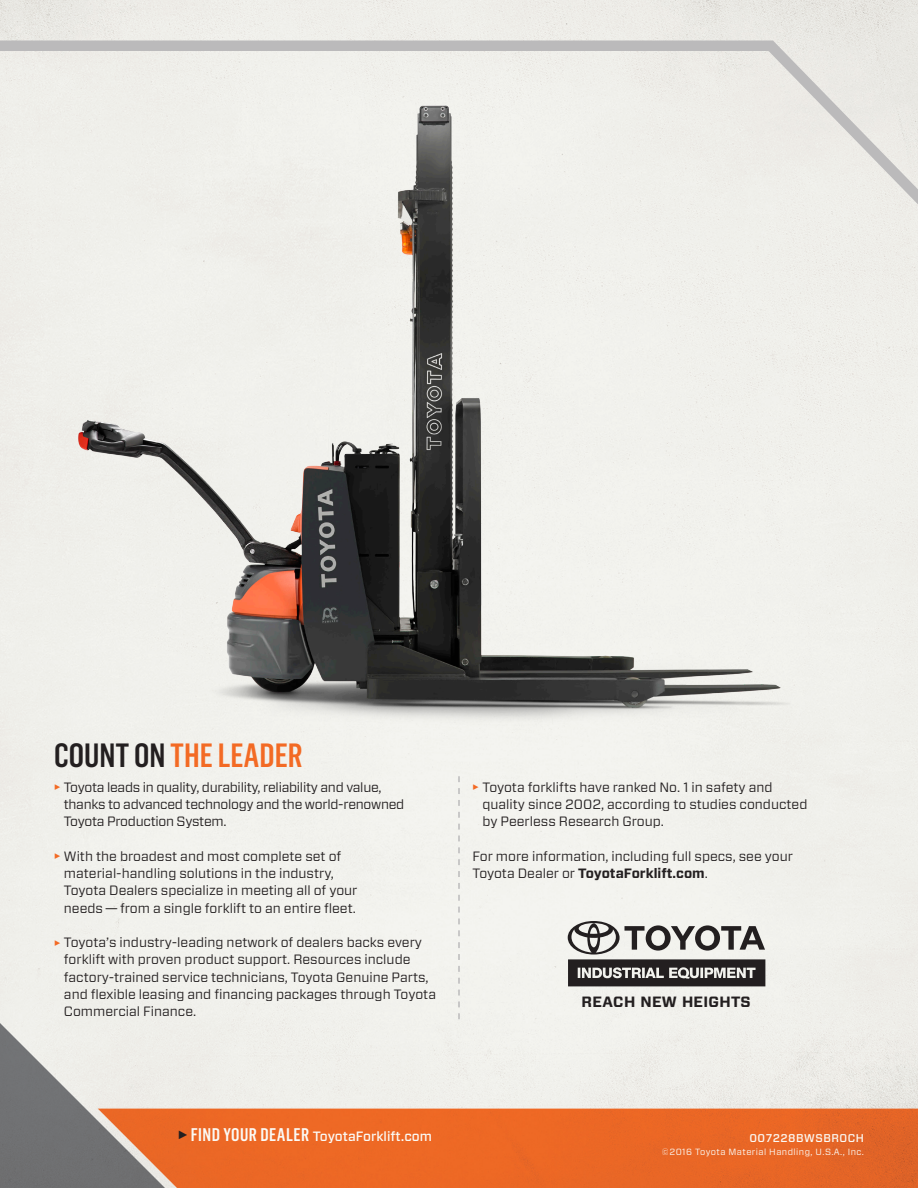
<style>
.page{position:relative;width:918px;height:1188px;background:#fff}
.page>*{position:absolute;margin:0;border:0;box-sizing:border-box;transform-origin:0 0}
.body_copy{font:500 33px "Flama Condensed";color:#f36a24}
.t1{font:700 14.85px "Forza";letter-spacing:.02em;color:#231f20}
.body_copy-2{font:13.5px/17.2px "Forza";color:#231f20}
.body_copy-3{font:13.5px/17.2px "Forza";letter-spacing:-.02em;color:#231f20}
.body_copy-4{font:500 13.5px "Forza";color:#fbfaf5}
.t2{font:500 11.25px "Forza";letter-spacing:.05em;color:#fbfaf5}
.t3{font:9px "Forza";letter-spacing:.05em;color:#fbfaf5}
.s1{color:#231f20}
.s2{font-family:"Flama Condensed";font-weight:500;font-size:16.5px;color:#f36a24}
.s3{font-weight:700}
.s4{font-family:"Flama Condensed";font-size:25.5px;color:#231f20}
.s5{font-family:"Flama Condensed";font-size:18px}
</style>
<div class="page">
<img style="left:0;top:0;width:918px;height:1188px">
<svg style="left:0;top:35px;width:918px;height:201px"></svg>
<svg style="left:568px;top:921px;width:197px;height:65px"></svg>
<svg style="left:458px;top:776px;width:2px;height:243px"></svg>
<img style="left:56px;top:81px;width:748px;height:652px">
<p class="body_copy" style="left:54px;top:735px;width:250px"><span class="s1">COUNT ON</span> THE LEADER</p>
<p class="body_copy-3" style="left:64px;top:778px;width:342px;text-indent:-10px"><span class="s2">►</span> Toyota leads in quality, durability, reliability and value, thanks to advanced technology and the world-renowned<br>Toyota Production System.</p>
<p class="body_copy-2" style="left:64px;top:847px;width:295px;text-indent:-10px"><span class="s2">►</span> With the broadest and most complete set of material-handling solutions in the industry, Toyota Dealers specialize in meeting all of your needs — from a single forklift to an entire fleet.</p>
<p class="body_copy-2" style="left:64px;top:934px;width:374px;text-indent:-10px"><span class="s2">►</span> Toyota’s industry-leading network of dealers backs every forklift with proven product support. Resources include factory-trained service technicians, Toyota Genuine Parts, and flexible leasing and financing packages through Toyota Commercial Finance.</p>
<p class="body_copy-2" style="left:482px;top:778px;width:326px;text-indent:-10px"><span class="s2">►</span> Toyota forklifts have ranked No. 1 in safety and quality since 2002, according to studies conducted by Peerless Research Group.</p>
<p class="body_copy-2" style="left:472px;top:847px;width:322px">For more information, including full specs, see your<br>Toyota Dealer or <span class="s3">ToyotaForklift.com</span>.</p>
<p class="t1" style="left:582px;top:992px;width:170px">REACH NEW HEIGHTS</p>
<p class="body_copy-4" style="left:178px;top:1128px;width:256px"><span class="s4">►</span> <span class="s5">FIND YOUR DEALER</span> ToyotaForklift.com</p>
<p class="t2" style="left:749px;top:1130px;width:116px">007228BWSBROCH</p>
<p class="t3" style="left:662px;top:1146px;width:204px">©2016 Toyota Material Handling, U.S.A., Inc.</p>
</div>
